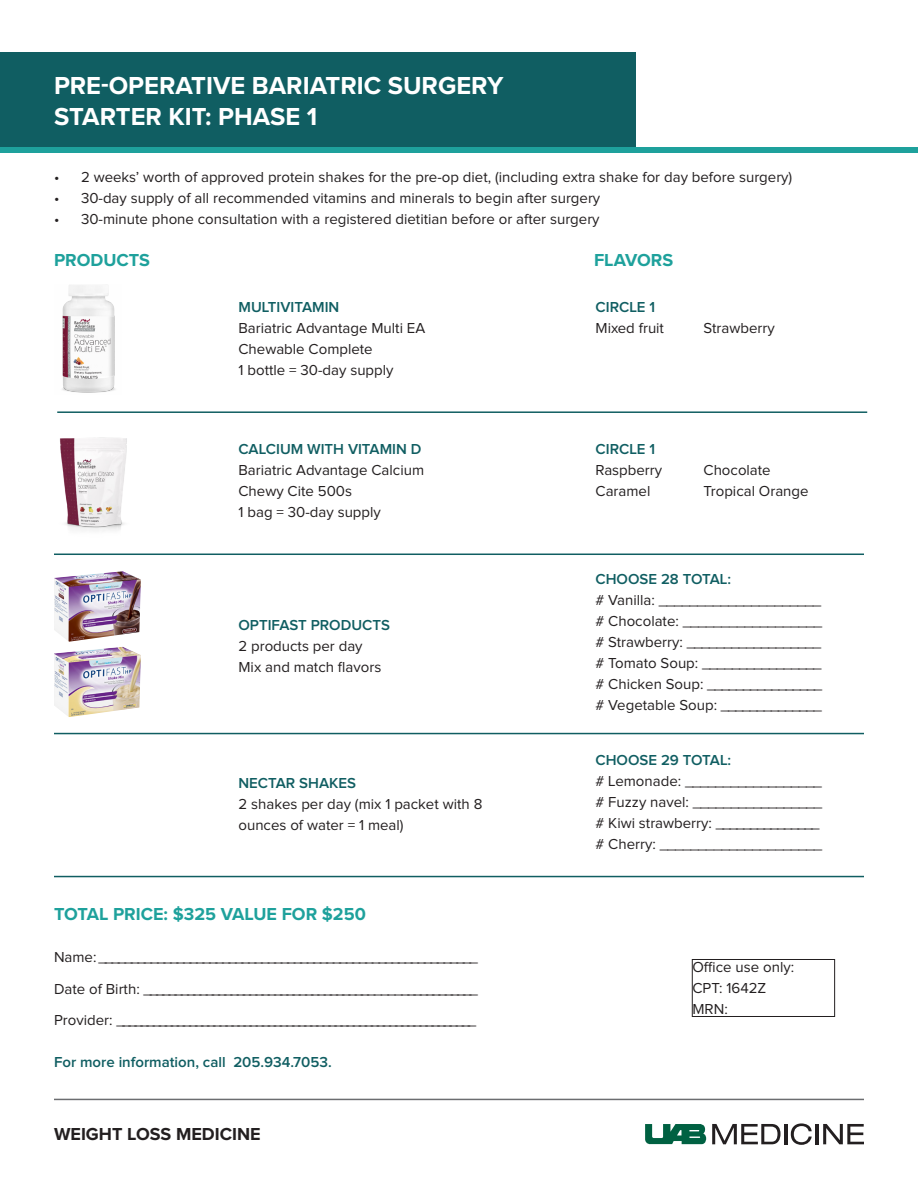
<style>
.page{position:relative;width:918px;height:1188px;background:#fff}
.page>*{position:absolute;margin:0;border:0;box-sizing:border-box;transform-origin:0 0}
.t1{font:700 25.5px/30.8px "Proxima Nova";color:#fff}
.t2{font:700 18px "Proxima Nova";color:#1ea19c}
.t3{font:700 18px "Proxima Nova";color:#231f20}
.t4{font:15px/21px "Proxima Nova";color:#231f20}
.t5{font:600 15px "Proxima Nova";color:#105e62}
</style>
<div class="page">
<div style="left:0;top:52px;width:635px;height:95px;background:#105e62"></div>
<div style="left:0;top:147px;width:918px;height:5px;background:#1ea19c"></div>
<svg style="left:645px;top:1124px;width:61px;height:20px"></svg>
<svg style="left:712px;top:1124px;width:69px;height:20px"></svg>
<hr style="left:784px;top:1124px;width:3px;height:20px;background:#231f20">
<svg style="left:791px;top:1123px;width:21px;height:22px"></svg>
<hr style="left:815px;top:1124px;width:3px;height:20px;background:#231f20">
<svg style="left:823px;top:1124px;width:41px;height:20px"></svg>
<hr style="left:54px;top:1099px;width:810px;height:1px;background:#6c6d70">
<img style="left:60px;top:437px;width:67px;height:94px">
<img style="left:62px;top:285px;width:53px;height:108px">
<img style="left:54px;top:647px;width:87px;height:70px">
<img style="left:54px;top:571px;width:87px;height:71px">
<hr style="left:54px;top:554px;width:810px;height:1px;background:#105e62">
<hr style="left:54px;top:733px;width:810px;height:1px;background:#105e62">
<hr style="left:54px;top:876px;width:810px;height:1px;background:#105e62">
<div style="left:692px;top:959px;width:143px;height:58px;border:1px solid #231f20"></div>
<hr style="left:57px;top:411px;width:810px;height:2px;background:#105e62">
<p class="t1" style="left:54px;top:70px;width:451px">PRE-OPERATIVE BARIATRIC SURGERY<br>STARTER KIT: PHASE 1</p>
<p class="t4" style="left:54px;top:167px;width:740px">• 2 weeks’ worth of approved protein shakes for the pre-op diet, (including extra shake for day before surgery)</p>
<p class="t4" style="left:54px;top:188px;width:548px">• 30-day supply of all recommended vitamins and minerals to begin after surgery</p>
<p class="t4" style="left:54px;top:209px;width:547px">• 30-minute phone consultation with a registered dietitian before or after surgery</p>
<p class="t2" style="left:54px;top:247px;width:98px">PRODUCTS</p>
<p class="t2" style="left:594px;top:247px;width:81px">FLAVORS</p>
<p class="t5" style="left:238px;top:300px;width:102px">MULTIVITAMIN</p>
<p class="t4" style="left:238px;top:318px;width:188px">Bariatric Advantage Multi EA</p>
<p class="t4" style="left:238px;top:339px;width:136px">Chewable Complete</p>
<p class="t4" style="left:238px;top:360px;width:157px">1 bottle = 30-day supply</p>
<p class="t5" style="left:596px;top:300px;width:61px">CIRCLE 1</p>
<p class="t4" style="left:596px;top:318px;width:70px">Mixed fruit</p>
<p class="t4" style="left:704px;top:318px;width:73px">Strawberry</p>
<p class="t5" style="left:238px;top:442px;width:184px">CALCIUM WITH VITAMIN D</p>
<p class="t4" style="left:238px;top:460px;width:187px">Bariatric Advantage Calcium</p>
<p class="t4" style="left:238px;top:481px;width:115px">Chewy Cite 500s</p>
<p class="t4" style="left:238px;top:502px;width:144px">1 bag = 30-day supply</p>
<p class="t5" style="left:238px;top:618px;width:153px">OPTIFAST PRODUCTS</p>
<p class="t4" style="left:238px;top:636px;width:126px">2 products per day</p>
<p class="t4" style="left:238px;top:657px;width:144px">Mix and match flavors</p>
<p class="t5" style="left:238px;top:776px;width:119px">NECTAR SHAKES</p>
<p class="t4" style="left:238px;top:794px;width:245px">2 shakes per day (mix 1 packet with 8 ounces of water = 1 meal)</p>
<p class="t2" style="left:54px;top:901px;width:313px">TOTAL PRICE: $325 VALUE FOR $250</p>
<p class="t4" style="left:54px;top:947px;width:425px">Name: __________________________________________________________</p>
<p class="t4" style="left:54px;top:979px;width:425px">Date of Birth: _____________________________________________________</p>
<p class="t4" style="left:54px;top:1010px;width:424px">P r o v i d e r : ___________________________________________________________</p>
<p class="t5" style="left:54px;top:1055px;width:279px">For more information, call 205.934.7053.</p>
<p class="t3" style="left:54px;top:1121px;width:208px">WEIGHT LOSS MEDICINE</p>
<p class="t5" style="left:596px;top:442px;width:61px">CIRCLE 1</p>
<p class="t4" style="left:596px;top:460px;width:68px">Raspberry</p>
<p class="t4" style="left:704px;top:460px;width:69px">Chocolate</p>
<p class="t4" style="left:596px;top:481px;width:56px">Caramel</p>
<p class="t4" style="left:704px;top:481px;width:107px">Tropical Orange</p>
<p class="t5" style="left:596px;top:572px;width:137px">CHOOSE 28 TOTAL:</p>
<p class="t4" style="left:596px;top:590px;width:227px"># Vanilla: _____________________</p>
<p class="t4" style="left:596px;top:611px;width:228px"># Chocolate: __________________</p>
<p class="t4" style="left:596px;top:632px;width:227px"># Strawberry: __________________</p>
<p class="t4" style="left:596px;top:653px;width:228px"># Tomato Soup: ________________</p>
<p class="t4" style="left:596px;top:674px;width:228px"># Chicken Soup: ________________</p>
<p class="t4" style="left:596px;top:695px;width:228px"># Vegetable Soup: ______________</p>
<p class="t5" style="left:596px;top:753px;width:137px">CHOOSE 29 TOTAL:</p>
<p class="t4" style="left:596px;top:771px;width:228px"># Lemonade: __________________</p>
<p class="t4" style="left:596px;top:792px;width:228px"># Fuzzy navel: _________________</p>
<p class="t4" style="left:596px;top:813px;width:226px"># Kiwi strawberry: _______________</p>
<p class="t4" style="left:596px;top:834px;width:228px"># Cherry: _____________________</p>
<p class="t4" style="left:692px;top:957px;width:103px">Office use only:</p>
<p class="t4" style="left:692px;top:978px;width:75px">CPT: 1642Z</p>
<p class="t4" style="left:692px;top:999px;width:37px">MRN:</p>
</div>
